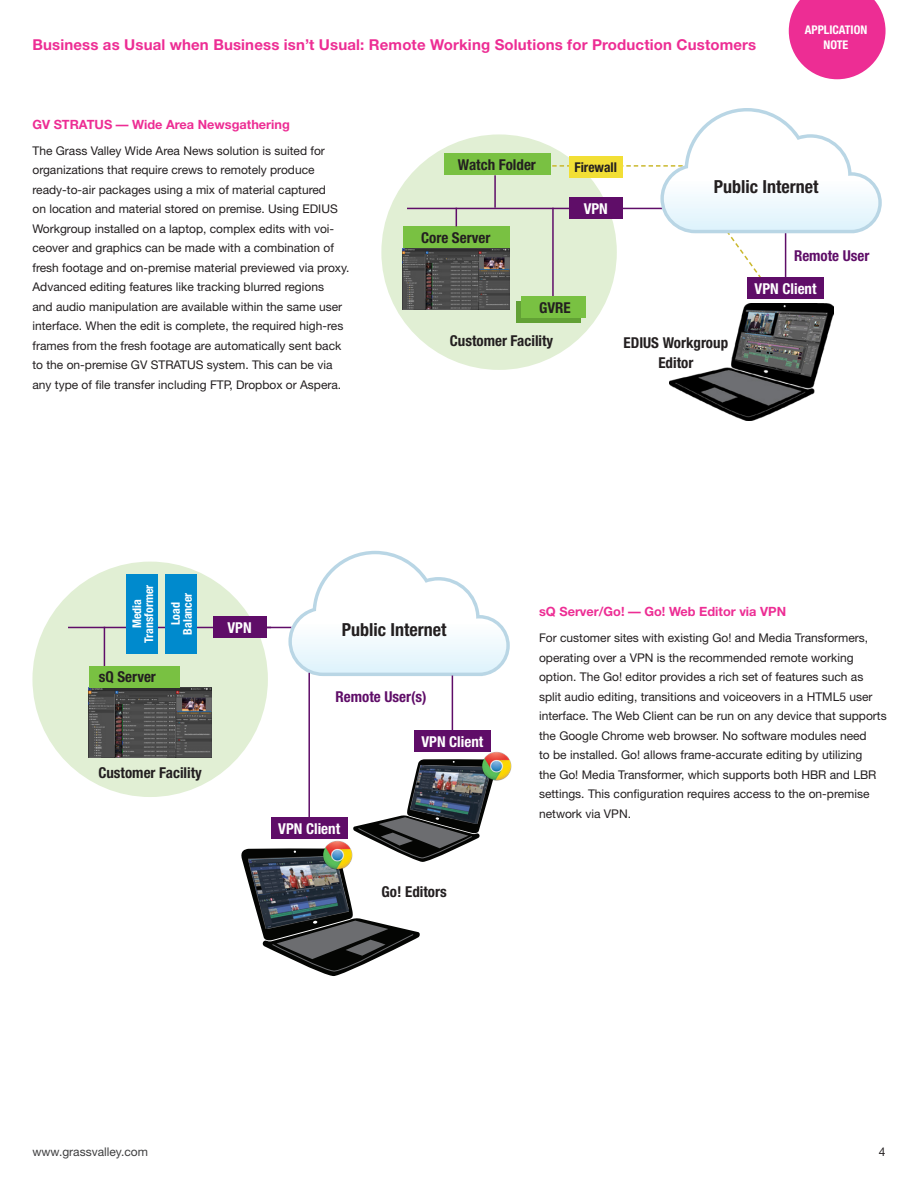
<style>
.page{position:relative;width:918px;height:1188px;background:#fff}
.page>*{position:absolute;margin:0;border:0;box-sizing:border-box;transform-origin:0 0}
._2019_Text{font:700 condensed 18px "Helvetica Neue";color:#231f20}
._2019_Text-2{font:700 condensed 15px/19.5px "Helvetica Neue";color:#231f20;text-align:center}
.t1{font:700 15px "Helvetica Neue";letter-spacing:.01em;color:#ed2d94}
._2019_Text-3{font:700 condensed 15px "Helvetica Neue";color:#fff}
._2019_Text-4{font:700 condensed 15px "Helvetica Neue";color:#5f0d68}
._2019_Text-5{font:700 condensed 13.5px "Helvetica Neue";color:#231f20}
._2019_Collateral_Sub{font:700 12.75px "Helvetica Neue";color:#ed2d94}
._2019_Text-6{font:12px/19.5px "Helvetica Neue";color:#231f20}
._2019_Text-7{font:700 condensed 12px/12px "Helvetica Neue";color:#fff;text-align:center}
.t2{font:12px "Helvetica Neue";color:#3e3e3f}
</style>
<div class="page">
<svg style="left:789px;top:0;width:97px;height:79px;background:#ef4ea5"></svg>
<hr style="left:239px;top:627px;width:53px;height:1px;background:#5f0d68">
<div style="left:381px;top:134px;width:236px;height:236px;background:#e1efd4;border-radius:50%"></div>
<img style="left:403px;top:248px;width:107px;height:61px">
<img style="left:670px;top:304px;width:163px;height:117px">
<hr style="left:407px;top:208px;width:255px;height:1px;background:#5f0d68">
<hr style="left:552px;top:208px;width:2px;height:100px;background:#5f0d68">
<div style="left:403px;top:226px;width:107px;height:22px;background:#79c142"></div>
<div style="left:445px;top:153px;width:106px;height:22px;background:#79c142"></div>
<div style="left:516px;top:301px;width:65px;height:22px;background:#62a135"></div>
<div style="left:521px;top:296px;width:65px;height:22px;background:#79c142"></div>
<svg style="left:456px;top:209px;width:1px;height:17px"></svg>
<hr style="left:494px;top:175px;width:2px;height:33px;background:#5f0d68">
<div style="left:747px;top:277px;width:77px;height:21px;background:#5f0d68"></div>
<svg style="left:552px;top:108px;width:330px;height:173px"></svg>
<div style="left:32px;top:562px;width:236px;height:235px;background:#e1efd4;border-radius:50%"></div>
<svg style="left:288px;top:551px;width:222px;height:125px"></svg>
<img style="left:89px;top:688px;width:122px;height:69px">
<svg style="left:241px;top:759px;width:252px;height:217px"></svg>
<img style="left:410px;top:765px;width:81px;height:58px">
<div style="left:271px;top:818px;width:76px;height:21px;background:#5f0d68"></div>
<div style="left:414px;top:730px;width:77px;height:22px;background:#5f0d68"></div>
<hr style="left:104px;top:627px;width:1px;height:39px;background:#5f0d68">
<hr style="left:452px;top:676px;width:1px;height:54px;background:#5f0d68">
<hr style="left:308px;top:673px;width:2px;height:145px;background:#5f0d68">
<img style="left:322px;top:839px;width:31px;height:31px">
<img style="left:481px;top:751px;width:31px;height:31px">
<div style="left:89px;top:666px;width:91px;height:22px;background:#79c142"></div>
<hr style="left:68px;top:627px;width:203px;height:1px;background:#5f0d68">
<div style="left:213px;top:617px;width:53px;height:21px;background:#5f0d68"></div>
<div style="left:127px;top:574px;width:31px;height:80px;background:#008acd"></div>
<div style="left:166px;top:574px;width:31px;height:80px;background:#008acd"></div>
<div style="left:569px;top:198px;width:54px;height:21px;background:#5f0d68"></div>
<p class="_2019_Text-7" style="left:805px;top:24px;width:64px">APPLICATION</p>
<p class="t1" style="left:32px;top:35px;width:725px">Business as Usual when Business isn’t Usual: Remote Working Solutions for Production Customers</p>
<p class="_2019_Text-7" style="left:824px;top:38px;width:26px">NOTE</p>
<p class="_2019_Collateral_Sub" style="left:32px;top:116px;width:259px">GV STRATUS — Wide Area Newsgathering</p>
<p class="_2019_Text-6" style="left:32px;top:141px;width:319px">The Grass Valley Wide Area News solution is suited for organizations that require crews to remotely produce ready-to-air packages using a mix of material captured<br>on location and material stored on premise. Using EDIUS Workgroup installed on a laptop, complex edits with voi&shy;ceover and graphics can be made with a combination of fresh footage and on-premise material previewed via proxy.<br>Advanced editing features like tracking blurred regions<br>and audio manipulation are available within the same user interface. When the edit is complete, the required high-res frames from the fresh footage are automatically sent back to the on-premise GV STRATUS system. This can be via any type of file transfer including FTP, Dropbox or Aspera.</p>
<p class="_2019_Text-2" style="left:458px;top:154px;width:80px">Watch Folder</p>
<p class="_2019_Text-2" style="left:421px;top:227px;width:71px">Core Server</p>
<p class="_2019_Text-5" style="left:574px;top:159px;width:44px">Firewall</p>
<p class="_2019_Text-3" style="left:584px;top:200px;width:26px">VPN</p>
<p class="_2019_Text" style="left:714px;top:175px;width:106px">Public Internet</p>
<p class="_2019_Text-4" style="left:794px;top:247px;width:77px">Remote User</p>
<p class="_2019_Text-3" style="left:755px;top:279px;width:63px">VPN Client</p>
<p class="_2019_Text-2" style="left:539px;top:297px;width:33px">GVRE</p>
<p class="_2019_Text-2" style="left:450px;top:331px;width:105px">Customer Facility</p>
<p class="_2019_Text-2" style="left:624px;top:333px;width:106px">EDIUS Workgroup<br>Editor</p>
<p class="_2019_Text-7" style="left:131px;top:643px;width:59px;rotate:-90deg">Media<br>Transformer</p>
<p class="_2019_Text-7" style="left:169px;top:635px;width:44px;rotate:-90deg">Load<br>Balancer</p>
<p class="_2019_Text-2" style="left:99px;top:667px;width:59px">sQ Server</p>
<p class="_2019_Text-3" style="left:227px;top:619px;width:26px">VPN</p>
<p class="_2019_Text-2" style="left:98px;top:763px;width:105px">Customer Facility</p>
<p class="_2019_Text" style="left:342px;top:618px;width:106px">Public Internet</p>
<p class="_2019_Text-4" style="left:336px;top:688px;width:93px">Remote User(s)</p>
<p class="_2019_Text-3" style="left:278px;top:820px;width:63px">VPN Client</p>
<p class="_2019_Text-3" style="left:421px;top:733px;width:63px">VPN Client</p>
<p class="_2019_Text-2" style="left:382px;top:882px;width:67px">Go! Editors</p>
<p class="_2019_Collateral_Sub" style="left:539px;top:604px;width:249px">sQ Server/Go! — Go! Web Editor via VPN</p>
<p class="_2019_Text-6" style="left:539px;top:628px;width:349px">For customer sites with existing Go! and Media Transformers, operating over a VPN is the recommended remote working option. The Go! editor provides a rich set of features such as split audio editing, transitions and voiceovers in a HTML5 user interface. The Web Client can be run on any device that supports the Google Chrome web browser. No software modules need<br>to be installed. Go! allows frame-accurate editing by utilizing<br>the Go! Media Transformer, which supports both HBR and LBR settings. This configuration requires access to the on-premise network via VPN.</p>
<p class="t2" style="left:32px;top:1144px;width:117px">www.grassvalley.com</p>
<p class="_2019_Text-6" style="left:879px;top:1141px;width:8px">4</p>
</div>
